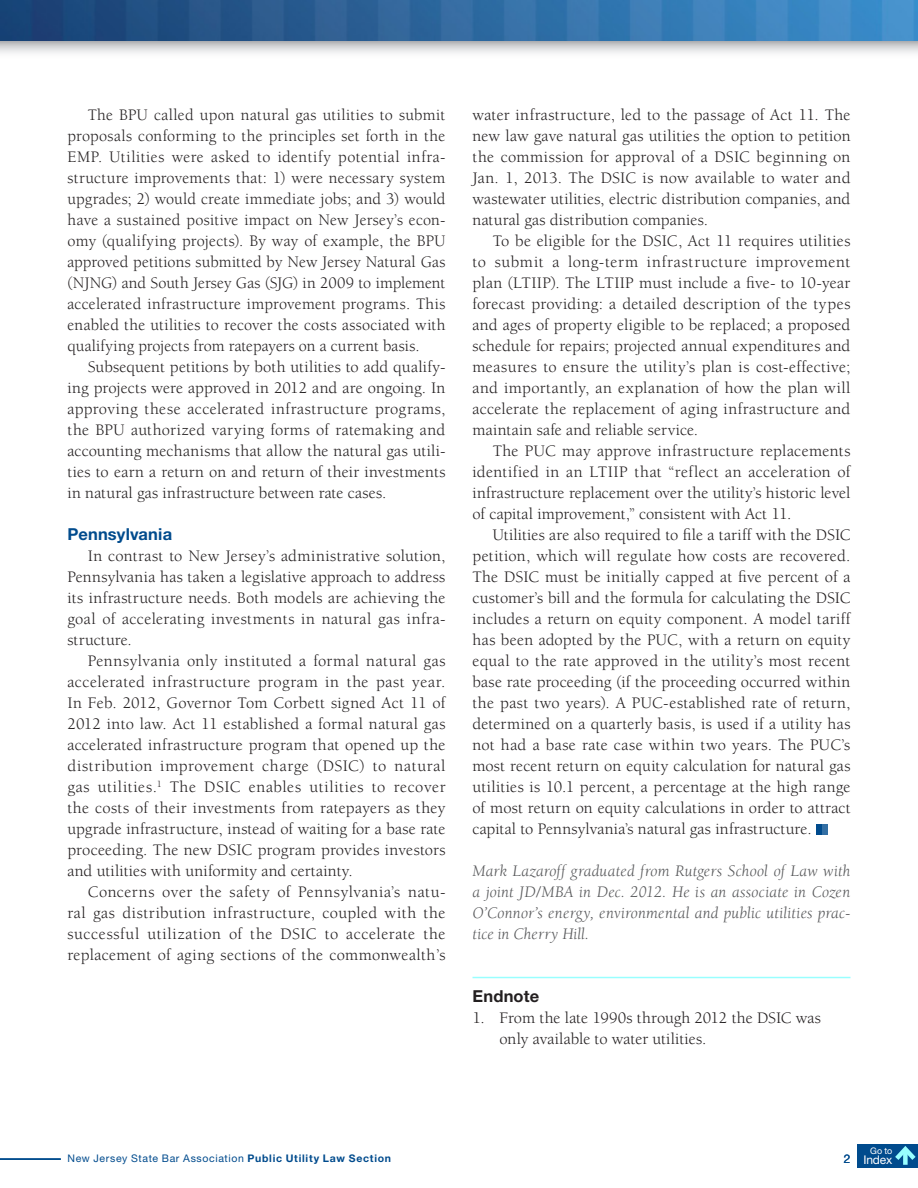
<style>
.page{position:relative;width:918px;height:1188px;background:#fff}
.page>*{position:absolute;margin:0;border:0;box-sizing:border-box;transform-origin:0 0}
.body{font:16.5px/21px "Berkeley";letter-spacing:.015em;color:#231f20;text-align:justify}
.byline_end_of_articl{font:italic 16.5px/21px "Berkeley";letter-spacing:.005em;color:#57585a;text-align:justify}
.Endnotes_Body{font:16.5px/21px "Berkeley";letter-spacing:-.005em;color:#231f20}
.subtitle{font:700 16.5px "Helvetica Neue LT Std";letter-spacing:.01em;color:#004b8d}
.Endnotes{font:700 16.5px "Helvetica Neue LT Std";letter-spacing:.01em;color:#231f20}
.t1{font:12px "Helvetica Neue LT Std";letter-spacing:-.01em;color:#fff}
.t2{font:12px "Helvetica Neue LT Std";color:#004b8d}
.t3{font:10.5px "Helvetica Neue LT Std";letter-spacing:.06em;color:#004b8d}
.t4{font:9px "Helvetica Neue LT Std";color:#fff}
.s1{font-weight:700}
</style>
<div class="page">
<hr style="left:472px;top:977px;width:378px;height:1px;background:#9ff">
<div style="left:816px;top:824px;width:6px;height:10px;background:#004b8d"></div>
<div style="left:822px;top:824px;width:5px;height:10px;background:#336fa4"></div>
<svg style="left:0;top:40px;width:918px;height:13px"></svg>
<img style="left:0;top:0;width:918px;height:40px">
<hr style="left:0;top:1158px;width:61px;height:2px;background:#004b8d">
<div style="left:857px;top:1144px;width:61px;height:24px;background:#004b8d"></div>
<svg style="left:895px;top:1146px;width:21px;height:19px"></svg>
<p class="body" style="left:68px;top:105px;width:380px;text-indent:20px">The BPU called upon natural gas utilities to submit proposals conforming to the principles set forth in the EMP. Utilities were asked to identify potential infra&shy;structure improvements that: 1) were necessary system upgrades; 2) would create immediate jobs; and 3) would have a sustained positive impact on New Jersey’s econ&shy;omy (qualifying projects). By way of example, the BPU approved petitions submitted by New Jersey Natural Gas (NJNG) and South Jersey Gas (SJG) in 2009 to implement accelerated infrastructure improvement programs. This enabled the utilities to recover the costs associated with qualifying projects from ratepayers on a current basis.</p>
<p class="body" style="left:68px;top:357px;width:380px;text-indent:20px">Subsequent petitions by both utilities to add qualify&shy;ing projects were approved in 2012 and are ongoing. In approving these accelerated infrastructure programs, the BPU authorized varying forms of ratemaking and accounting mechanisms that allow the natural gas utili&shy;ties to earn a return on and return of their investments in natural gas infrastructure between rate cases.</p>
<p class="subtitle" style="left:68px;top:524px;width:106px">Pennsylvania</p>
<p class="body" style="left:68px;top:546px;width:380px;text-indent:20px">In contrast to New Jersey’s administrative solution, Pennsylvania has taken a legislative approach to address its infrastructure needs. Both models are achieving the goal of accelerating investments in natural gas infra&shy;structure.</p>
<p class="body" style="left:68px;top:651px;width:380px;text-indent:20px">Pennsylvania only instituted a formal natural gas accelerated infrastructure program in the past year.<br>In Feb. 2012, Governor Tom Corbett signed Act 11 of 2012 into law. Act 11 established a formal natural gas accelerated infrastructure program that opened up the distribution improvement charge (DSIC) to natural gas utilities.<sup>1</sup> The DSIC enables utilities to recover the costs of their investments from ratepayers as they upgrade infrastructure, instead of waiting for a base rate proceeding. The new DSIC program provides investors and utilities with uniformity and certainty.</p>
<p class="body" style="left:68px;top:882px;width:380px;text-indent:20px">Concerns over the safety of Pennsylvania’s natu&shy;ral gas distribution infrastructure, coupled with the successful utilization of the DSIC to accelerate the replacement of aging sections of the commonwealth’s</p>
<p class="body" style="left:472px;top:105px;width:380px">water infrastructure, led to the passage of Act 11. The new law gave natural gas utilities the option to petition the commission for approval of a DSIC beginning on Jan. 1, 2013. The DSIC is now available to water and wastewater utilities, electric distribution companies, and natural gas distribution companies.</p>
<p class="body" style="left:472px;top:231px;width:380px;text-indent:20px">To be eligible for the DSIC, Act 11 requires utilities to submit a long-term infrastructure improvement plan (LTIIP). The LTIIP must include a five- to 10-year forecast providing: a detailed description of the types and ages of property eligible to be replaced; a proposed schedule for repairs; projected annual expenditures and measures to ensure the utility’s plan is cost-effective; and importantly, an explanation of how the plan will accelerate the replacement of aging infrastructure and maintain safe and reliable service.</p>
<p class="body" style="left:472px;top:441px;width:380px;text-indent:20px">The PUC may approve infrastructure replacements identified in an LTIIP that “reflect an acceleration of infrastructure replacement over the utility’s historic level of capital improvement,” consistent with Act 11.</p>
<p class="body" style="left:472px;top:525px;width:380px;text-indent:20px">Utilities are also required to file a tariff with the DSIC petition, which will regulate how costs are recovered.<br>The DSIC must be initially capped at five percent of a customer’s bill and the formula for calculating the DSIC includes a return on equity component. A model tariff has been adopted by the PUC, with a return on equity equal to the rate approved in the utility’s most recent base rate proceeding (if the proceeding occurred within the past two years). A PUC-established rate of return, determined on a quarterly basis, is used if a utility has not had a base rate case within two years. The PUC’s most recent return on equity calculation for natural gas utilities is 10.1 percent, a percentage at the high range of most return on equity calculations in order to attract capital to Pennsylvania’s natural gas infrastructure.</p>
<p class="byline_end_of_articl" style="left:472px;top:861px;width:380px">Mark Lazaroff graduated from Rutgers School of Law with a joint JD/MBA in Dec. 2012. He is an associate in Cozen O’Connor’s energy, environmental and public utilities prac&shy;tice in Cherry Hill.</p>
<p class="Endnotes" style="left:472px;top:986px;width:68px">Endnote</p>
<p class="Endnotes_Body" style="left:500px;top:1008px;width:323px;text-indent:-27px">1. From the late 1990s through 2012 the DSIC was only available to water utilities.</p>
<p class="t3" style="left:68px;top:1152px;width:325px">New Jersey State Bar Association <span class="s1">Public Utility Law Section</span></p>
<p class="t2" style="left:844px;top:1151px;width:8px">2</p>
<p class="t4" style="left:870px;top:1145px;width:24px">Go to</p>
<p class="t1" style="left:863px;top:1153px;width:31px">Index</p>
</div>
